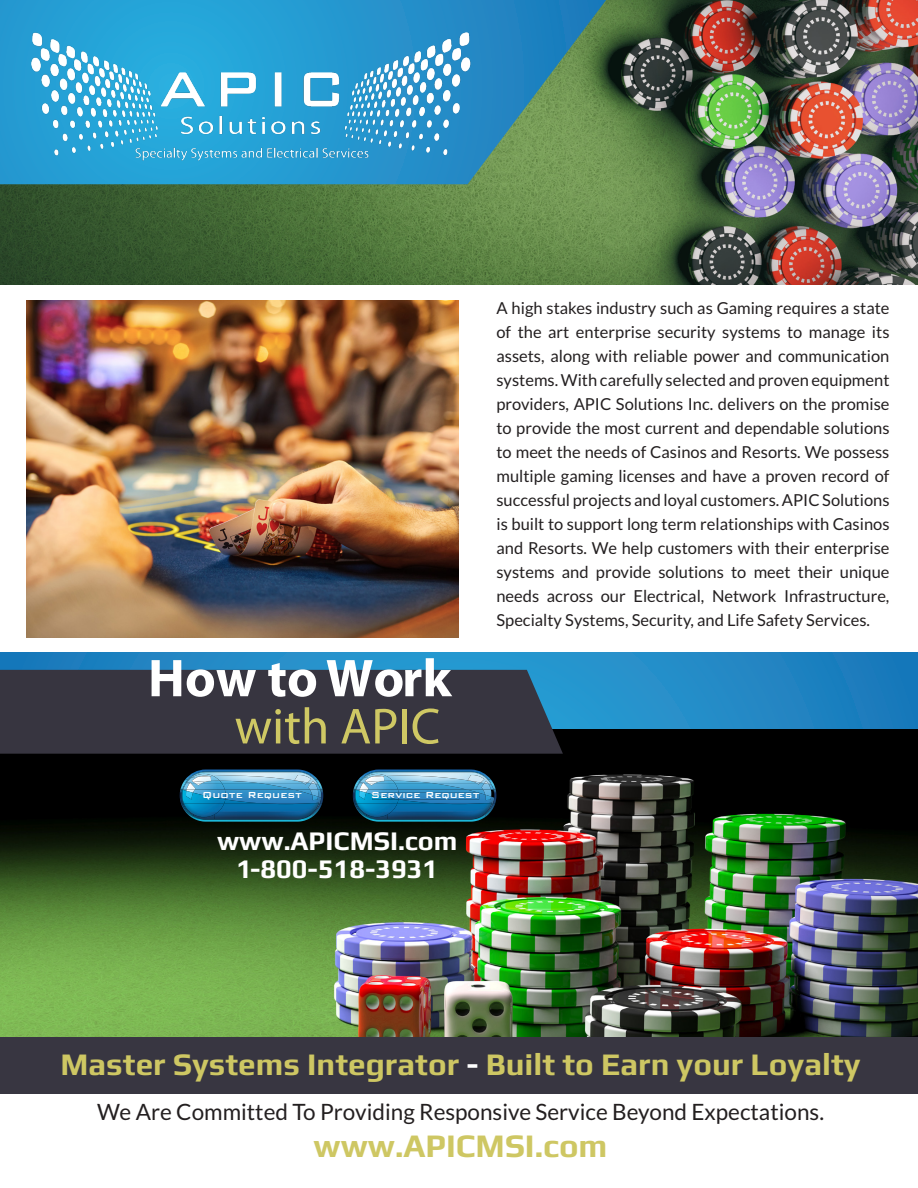
<style>
.page{position:relative;width:918px;height:1188px;background:#fff}
.page>*{position:absolute;margin:0;border:0;box-sizing:border-box;transform-origin:0 0}
.t1{font:700 53.55px "Myriad Pro";color:#fff}
.t2{font:51px "Myriad Pro";color:#cfc864}
.t3{font:700 33px "Play";color:#cec763}
.t4{font:700 31.5px "Play";color:#cec763}
.t5{font:700 27px/28.5px "Play";color:#fff;text-align:center}
.t6{font:22.5px "Lato";color:#231f20}
.t7{font:16.5px/24px "Lato";color:#231f20;text-align:justify}
.t8{font:500 11.7px "Bank Gothic BT";color:#fff}
.s1{color:#fff}
</style>
<div class="page">
<img style="left:0;top:0;width:918px;height:285px">
<svg style="left:0;top:653px;width:918px;height:77px"></svg>
<svg style="left:0;top:0;width:606px;height:184px"></svg>
<img style="left:0;top:730px;width:918px;height:308px">
<img style="left:27px;top:300px;width:432px;height:337px">
<div style="left:0;top:670px;width:563px;height:84px;background:#373540"></div>
<img style="left:191px;top:820px;width:121px;height:2px">
<img style="left:220px;top:780px;width:74px;height:3px">
<img style="left:225px;top:783px;width:34px;height:7px">
<img style="left:185px;top:770px;width:133px;height:10px">
<img style="left:211px;top:783px;width:14px;height:7px">
<img style="left:211px;top:790px;width:92px;height:13px">
<img style="left:211px;top:790px;width:15px;height:9px">
<img style="left:214px;top:803px;width:105px;height:17px">
<img style="left:206px;top:817px;width:8px;height:3px">
<img style="left:183px;top:816px;width:23px;height:4px">
<img style="left:184px;top:803px;width:40px;height:14px">
<img style="left:224px;top:799px;width:36px;height:4px">
<img style="left:211px;top:772px;width:88px;height:1px">
<img style="left:259px;top:783px;width:44px;height:7px">
<img style="left:211px;top:776px;width:9px;height:7px">
<img style="left:294px;top:790px;width:9px;height:5px">
<svg style="left:180px;top:772px;width:31px;height:44px"></svg>
<img style="left:295px;top:775px;width:16px;height:8px">
<svg style="left:303px;top:780px;width:20px;height:36px"></svg>
<img style="left:364px;top:820px;width:121px;height:2px">
<img style="left:399px;top:780px;width:69px;height:3px">
<img style="left:399px;top:783px;width:33px;height:7px">
<img style="left:358px;top:770px;width:133px;height:10px">
<img style="left:399px;top:790px;width:69px;height:13px">
<img style="left:399px;top:792px;width:69px;height:8px">
<img style="left:388px;top:803px;width:104px;height:17px">
<img style="left:379px;top:817px;width:9px;height:3px">
<img style="left:356px;top:817px;width:23px;height:3px">
<img style="left:356px;top:816px;width:42px;height:1px">
<img style="left:399px;top:800px;width:34px;height:3px">
<img style="left:399px;top:772px;width:73px;height:1px">
<img style="left:399px;top:776px;width:24px;height:6px">
<img style="left:432px;top:783px;width:36px;height:7px">
<img style="left:473px;top:772px;width:17px;height:8px">
<svg style="left:353px;top:772px;width:46px;height:44px"></svg>
<img style="left:468px;top:775px;width:16px;height:5px">
<svg style="left:468px;top:780px;width:28px;height:36px"></svg>
<div style="left:0;top:1038px;width:918px;height:56px;background:#383641"></div>
<img style="left:27px;top:27px;width:446px;height:140px">
<h1 class="t1" style="left:148px;top:643px;width:305px">How to Work</h1>
<h2 class="t2" style="left:235px;top:695px;width:207px">with APIC</h2>
<p class="t7" style="left:496px;top:296px;width:395px">A high stakes industry such as Gaming requires a state of the art enterprise security systems to manage its assets, along with reliable power and communication systems. With carefully selected and proven equipment providers, APIC Solutions Inc. delivers on the promise to provide the most current and dependable solutions to meet the needs of Casinos and Resorts. We possess multiple gaming licenses and have a proven record of successful projects and loyal customers. APIC Solutions is built to support long term relationships with Casinos and Resorts. We help customers with their enterprise systems and provide solutions to meet their unique needs across our Electrical, Network Infrastructure, Specialty Systems, Security, and Life Safety Services.</p>
<p class="t8" style="left:202px;top:789px;width:101px">Quote Request</p>
<p class="t8" style="left:371px;top:789px;width:110px">Service Request</p>
<h3 class="t5" style="left:217px;top:826px;width:242px">www.APICMSI.com<br>1-800-518-3931</h3>
<h3 class="t4" style="left:61px;top:1045px;width:802px">Master Systems Integrator <span class="s1">-</span> Built to Earn your Loyalty</h3>
<h3 class="t6" style="left:97px;top:1099px;width:729px">We Are Committed To Providing Responsive Service Beyond Expectations.</h3>
<h3 class="t3" style="left:314px;top:1126px;width:295px">www.APICMSI.com</h3>
</div>
